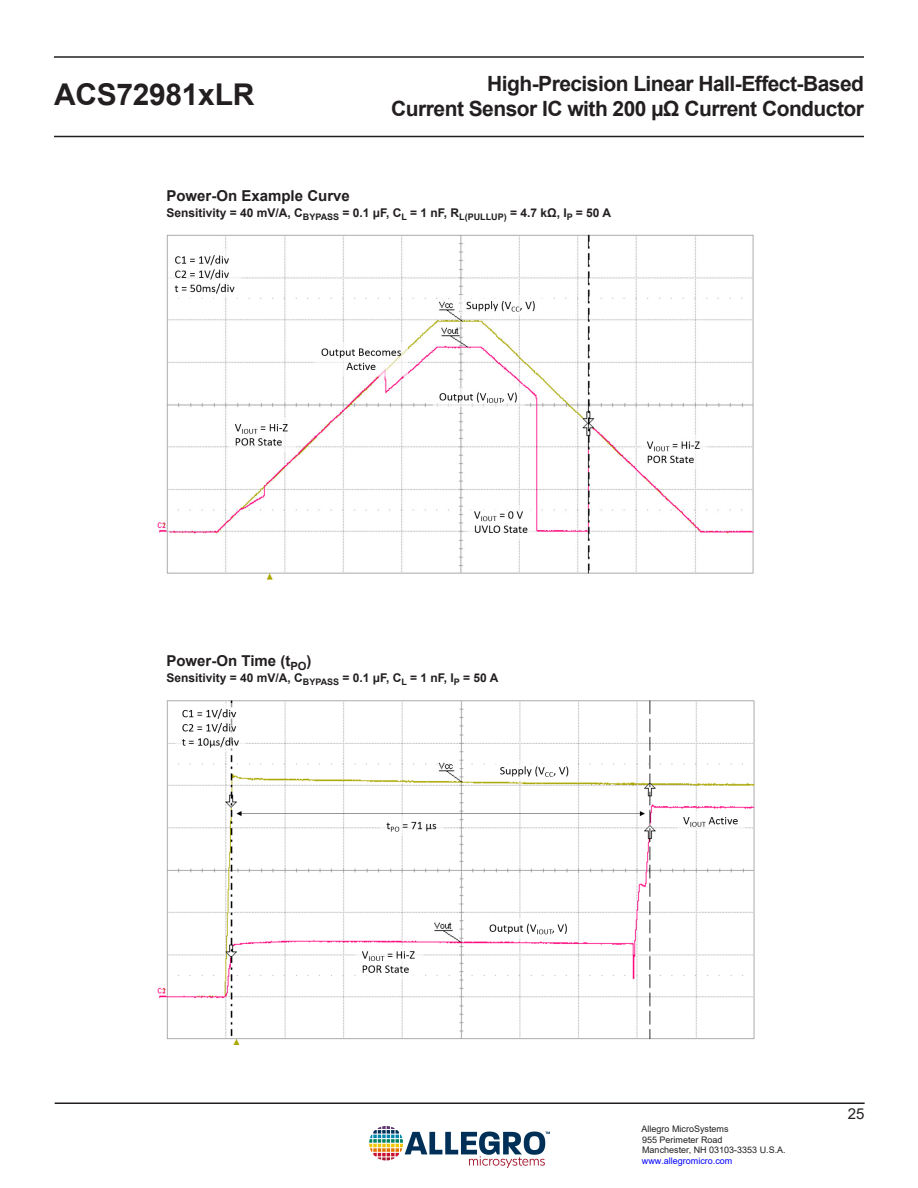
<style>
.page{position:relative;width:918px;height:1188px;background:#fff}
.page>*{position:absolute;margin:0;border:0;box-sizing:border-box;transform-origin:0 0}
.t1{font:700 30px "Arial";letter-spacing:-.01em;color:#231f20}
.t2{font:700 21px "Arial";letter-spacing:-.025em;color:#231f20}
.Figure_Title{font:700 15px "Arial";color:#231f20}
.t3{font:15px "Arial";color:#231f20}
.Table_Header{font:700 12px "Arial";color:#231f20}
.t4{font:9px/10.8px "Arial";color:#231f20}
.t5{font:9px "Arial";color:#00f}
</style>
<div class="page">
<hr style="left:55px;top:1102px;width:810px;height:2px;background:#231f20">
<hr style="left:54px;top:136px;width:810px;height:1px;background:#231f20">
<hr style="left:54px;top:56px;width:810px;height:2px;background:#231f20">
<img style="left:370px;top:1126px;width:180px;height:42px">
<img style="left:157px;top:235px;width:597px;height:345px">
<img style="left:157px;top:700px;width:598px;height:345px">
<h1 class="t1" style="left:54px;top:74px;width:202px">ACS72981xLR</h1>
<h2 class="t2" style="left:487px;top:69px;width:378px">High-Precision Linear Hall-Effect-Based</h2>
<h2 class="t2" style="left:391px;top:94px;width:474px">Current Sensor IC with 200 µΩ Current Conductor</h2>
<p class="Figure_Title" style="left:166px;top:186px;width:185px">Power-On Example Curve</p>
<p class="Table_Header" style="left:166px;top:205px;width:446px">Sensitivity = 40 mV/A, C<sub>BYPASS</sub> = 0.1 μF, C<sub>L</sub> = 1 nF, R<sub>L(PULLUP)</sub> = 4.7 kΩ, I<sub>P</sub> = 50 A</p>
<p class="Figure_Title" style="left:166px;top:650px;width:147px">Power-On Time (t<sub>PO</sub>)</p>
<p class="Table_Header" style="left:166px;top:669px;width:333px">Sensitivity = 40 mV/A, C<sub>BYPASS</sub> = 0.1 μF, C<sub>L</sub> = 1 nF, I<sub>P</sub> = 50 A</p>
<p class="t4" style="left:642px;top:1123px;width:146px">Allegro MicroSystems<br>955 Perimeter Road<br>Manchester, NH 03103-3353 U.S.A.</p>
<p class="t5" style="left:642px;top:1155px;width:92px">www.allegromicro.com</p>
<p class="t3" style="left:848px;top:1103px;width:18px">25</p>
</div>
